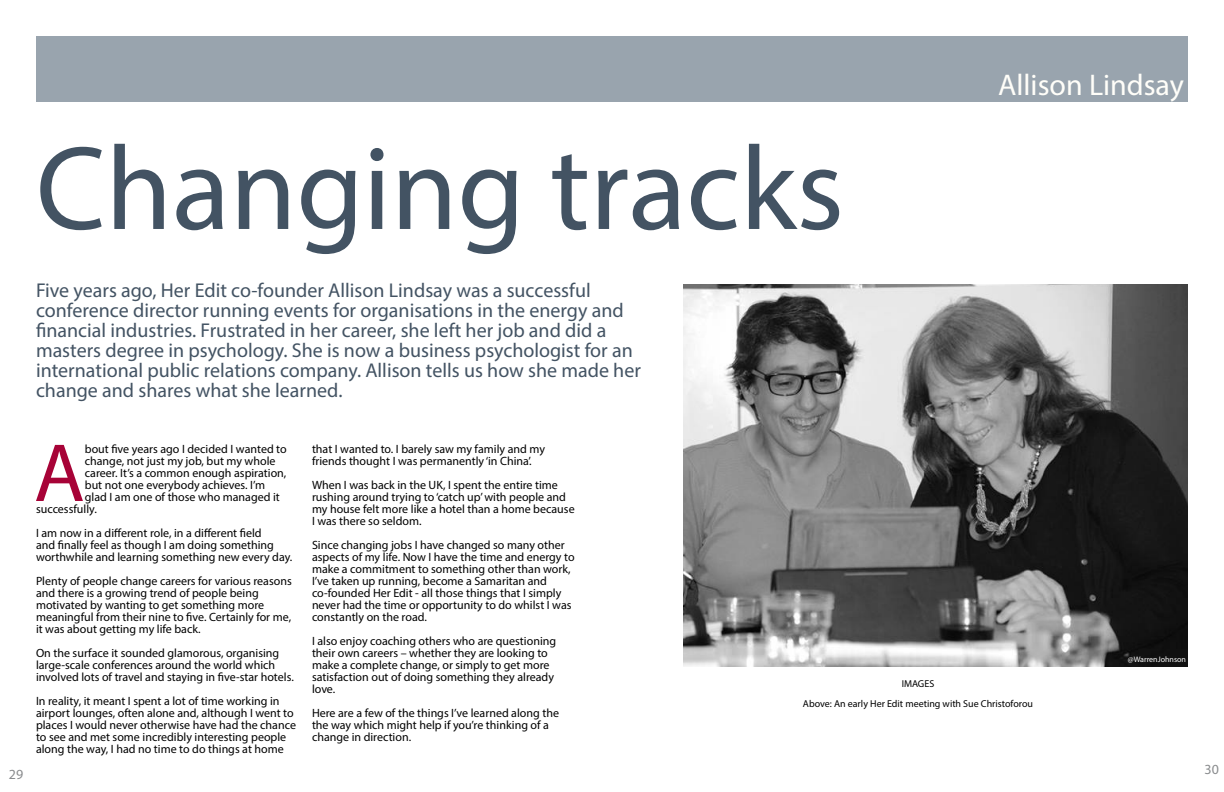
<style>
.page{position:relative;width:1224px;height:792px;background:#fff}
.page>*{position:absolute;margin:0;border:0;box-sizing:border-box;transform-origin:0 0}
.t1{font:120px "Myriad Pro";color:#435363}
.t2{font:83.2px "Myriad Pro";color:#a70337}
.t3{font:30px "Myriad Pro";color:#fffef9}
.t4{font:20px/20px "Myriad Pro";color:#435363}
.t5{font:14px "Myriad Pro";color:#8a8c8e}
.t6{font:12px/12px "Myriad Pro";color:#000}
.t7{font:10px/20px "Myriad Pro";color:#000;text-align:center}
.t8{font:8px "Myriad Pro";color:#fff}
</style>
<div class="page">
<div style="left:36px;top:36px;width:612px;height:66px;background:#99a4ae"></div>
<div style="left:600px;top:36px;width:588px;height:66px;background:#99a4ae"></div>
<img style="left:684px;top:284px;width:504px;height:383px">
<h1 class="t1" style="left:36px;top:115px;width:809px">Changing tracks</h1>
<p class="t4" style="left:36px;top:280px;width:606px">Five years ago, Her Edit co-founder Allison Lindsay was a successful conference director running events for organisations in the energy and financial industries. Frustrated in her career, she left her job and did a masters degree in psychology. She is now a business psychologist for an international public relations company. Allison tells us how she made her change and shares what she learned.</p>
<h3 class="t3" style="left:998px;top:66px;width:187px">Allison Lindsay</h3>
<p class="t5" style="left:9px;top:766px;width:16px">29</p>
<h2 class="t2" style="left:34px;top:422px;width:52px">A</h2>
<p class="t6" style="left:85px;top:443px;width:203px">bout five years ago I decided I wanted to</p>
<p class="t6" style="left:85px;top:455px;width:192px">change, not just my job, but my whole</p>
<p class="t6" style="left:85px;top:467px;width:203px">career. It’s a common enough aspiration,</p>
<p class="t6" style="left:85px;top:479px;width:182px">but not one everybody achieves. I’m</p>
<p class="t6" style="left:85px;top:491px;width:197px">glad I am one of those who managed it</p>
<p class="t6" style="left:36px;top:503px;width:62px">successfully.</p>
<p class="t6" style="left:36px;top:527px;width:258px">I am now in a different role, in a different field<br>and finally feel as though I am doing something worthwhile and learning something new every day.</p>
<p class="t6" style="left:36px;top:575px;width:257px">Plenty of people change careers for various reasons and there is a growing trend of people being motivated by wanting to get something more meaningful from their nine to five. Certainly for me, it was about getting my life back.</p>
<p class="t6" style="left:36px;top:647px;width:259px">On the surface it sounded glamorous, organising large-scale conferences around the world which involved lots of travel and staying in five-star hotels.</p>
<p class="t6" style="left:36px;top:695px;width:262px">In reality, it meant I spent a lot of time working in airport lounges, often alone and, although I went to places I would never otherwise have had the chance to see and met some incredibly interesting people along the way, I had no time to do things at home</p>
<p class="t6" style="left:312px;top:443px;width:235px">that I wanted to. I barely saw my family and my friends thought I was permanently ‘in China’.</p>
<p class="t6" style="left:312px;top:479px;width:264px">When I was back in the UK, I spent the entire time rushing around trying to ‘catch up’ with people and my house felt more like a hotel than a home because I was there so seldom.</p>
<p class="t6" style="left:312px;top:539px;width:264px">Since changing jobs I have changed so many other aspects of my life. Now I have the time and energy to make a commitment to something other than work, I’ve taken up running, become a Samaritan and co-founded Her Edit - all those things that I simply never had the time or opportunity to do whilst I was constantly on the road.</p>
<p class="t6" style="left:312px;top:635px;width:246px">I also enjoy coaching others who are questioning their own careers – whether they are looking to make a complete change, or simply to get more satisfaction out of doing something they already love.</p>
<p class="t6" style="left:312px;top:707px;width:249px">Here are a few of the things I’ve learned along the the way which might help if you’re thinking of a change in direction.</p>
<p class="t7" style="left:803px;top:674px;width:232px">IMAGES<br>Above: An early Her Edit meeting with Sue Christoforou</p>
<p class="t8" style="left:1128px;top:654px;width:60px">@WarrenJohnson</p>
<p class="t5" style="left:1205px;top:761px;width:16px">30</p>
</div>
